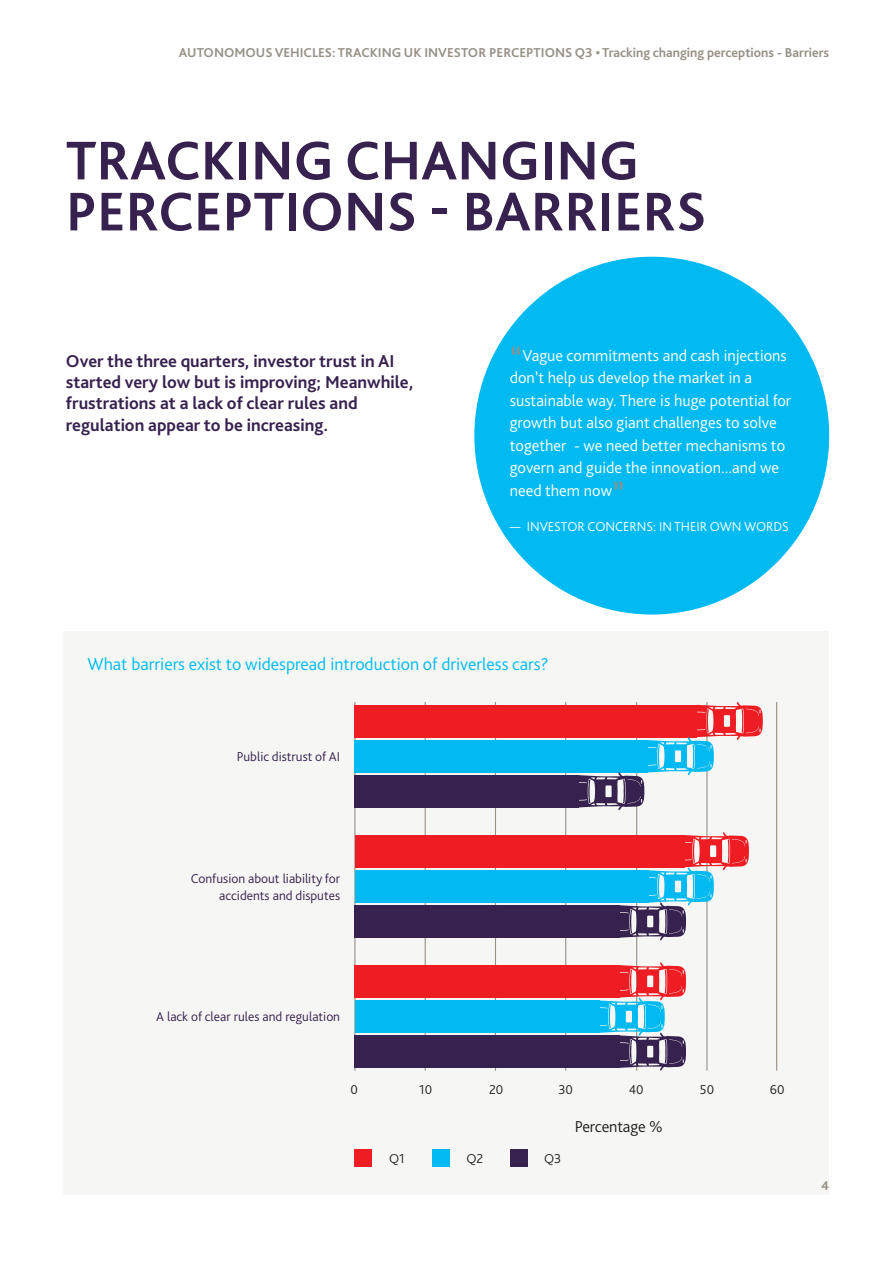
<style>
.page{position:relative;width:893px;height:1263px;background:#fff}
.page>*{position:absolute;margin:0;border:0;box-sizing:border-box;transform-origin:0 0}
.Section_head{font:700 57px/51px "GWLG Bliss";color:#37214e}
.Body_intro{font:700 18px/21.5px "GWLG Bliss";color:#37214e}
.Body{font:300 18px "GWLG Bliss";color:#00baf1}
.Quote__white{font:300 16.5px/22.5px "GWLG Bliss";color:#fff}
.Body-2{font:300 16.5px "GWLG Bliss";letter-spacing:-.01em;color:#231f20}
.Body-3{font:300 13.5px/16.2px "GWLG Bliss";color:#37214e;text-align:right}
.t1{font:700 13.5px "GWLG Bliss";color:#979086}
.t2{font:300 13.5px "GWLG Bliss";color:#fff}
.Body-4{font:300 13.5px "GWLG Bliss";color:#231f20}
.s1{font-size:33px;color:#979086}
</style>
<div class="page">
<div style="left:474px;top:257px;width:355px;height:357px;background:#00baf1;border-radius:50%"></div>
<div style="left:64px;top:631px;width:765px;height:564px;background:#f6f7f5"></div>
<hr style="left:354px;top:702px;width:1px;height:369px;background:#979086">
<hr style="left:425px;top:702px;width:1px;height:369px;background:#979086">
<hr style="left:495px;top:702px;width:1px;height:369px;background:#979086">
<hr style="left:565px;top:702px;width:1px;height:369px;background:#979086">
<hr style="left:636px;top:702px;width:1px;height:369px;background:#979086">
<hr style="left:706px;top:702px;width:1px;height:369px;background:#979086">
<hr style="left:776px;top:702px;width:1px;height:369px;background:#979086">
<div style="left:354px;top:1150px;width:18px;height:17px;background:#ee1d23"></div>
<div style="left:432px;top:1150px;width:18px;height:17px;background:#00baf1"></div>
<div style="left:510px;top:1150px;width:18px;height:17px;background:#37214e"></div>
<div style="left:354px;top:705px;width:343px;height:32px;background:#ee1d23"></div>
<div style="left:354px;top:740px;width:294px;height:32px;background:#00baf1"></div>
<div style="left:354px;top:775px;width:225px;height:32px;background:#37214e"></div>
<svg style="left:572px;top:702px;width:191px;height:110px"></svg>
<div style="left:355px;top:835px;width:329px;height:32px;background:#ee1d23"></div>
<div style="left:355px;top:870px;width:293px;height:33px;background:#00baf1"></div>
<div style="left:355px;top:905px;width:265px;height:33px;background:#37214e"></div>
<svg style="left:614px;top:830px;width:135px;height:112px"></svg>
<div style="left:355px;top:965px;width:265px;height:32px;background:#ee1d23"></div>
<div style="left:355px;top:1001px;width:244px;height:32px;background:#00baf1"></div>
<div style="left:355px;top:1036px;width:265px;height:32px;background:#37214e"></div>
<svg style="left:593px;top:960px;width:93px;height:111px"></svg>
<p class="t1" style="left:179px;top:44px;width:652px">AUTONOMOUS VEHICLES: TRACKING UK INVESTOR PERCEPTIONS Q3 • Tracking changing perceptions - Barriers</p>
<p class="Section_head" style="left:66px;top:135px;width:642px">TRACKING CHANGING<br>PERCEPTIONS - BARRIERS</p>
<p class="Body_intro" style="left:66px;top:350px;width:349px">Over the three quarters, investor trust in AI started very low but is improving; Meanwhile, frustrations at a lack of clear rules and regulation appear to be increasing.</p>
<p class="Quote__white" style="left:510px;top:344px;width:283px"><span class="s1">“</span>Vague commitments and cash injections don’t help us develop the market in a sustainable way. There is huge potential for growth but also giant challenges to solve together - we need better mechanisms to govern and guide the innovation...and we need them now<span class="s1">”</span></p>
<p class="t2" style="left:510px;top:518px;width:281px">— INVESTOR CONCERNS: IN THEIR OWN WORDS</p>
<p class="Body" style="left:87px;top:653px;width:463px">What barriers exist to widespread introduction of driverless cars?</p>
<p class="Body-3" style="left:237px;top:749px;width:105px">Public distrust of AI</p>
<p class="Body-3" style="left:191px;top:871px;width:151px">Confusion about liability for accidents and disputes</p>
<p class="Body-3" style="left:156px;top:1008px;width:185px">A lack of clear rules and regulation</p>
<p class="Body-4" style="left:351px;top:1081px;width:9px">0</p>
<p class="Body-4" style="left:419px;top:1081px;width:14px">10</p>
<p class="Body-4" style="left:489px;top:1081px;width:16px">20</p>
<p class="Body-4" style="left:558px;top:1081px;width:16px">30</p>
<p class="Body-4" style="left:629px;top:1081px;width:16px">40</p>
<p class="Body-4" style="left:700px;top:1081px;width:16px">50</p>
<p class="Body-4" style="left:770px;top:1081px;width:16px">60</p>
<p class="Body-4" style="left:389px;top:1150px;width:17px">Q1</p>
<p class="Body-4" style="left:466px;top:1150px;width:18px">Q2</p>
<p class="Body-4" style="left:544px;top:1150px;width:19px">Q3</p>
<p class="Body-2" style="left:575px;top:1116px;width:90px">Percentage %</p>
<p class="t1" style="left:821px;top:1177px;width:9px">4</p>
</div>
